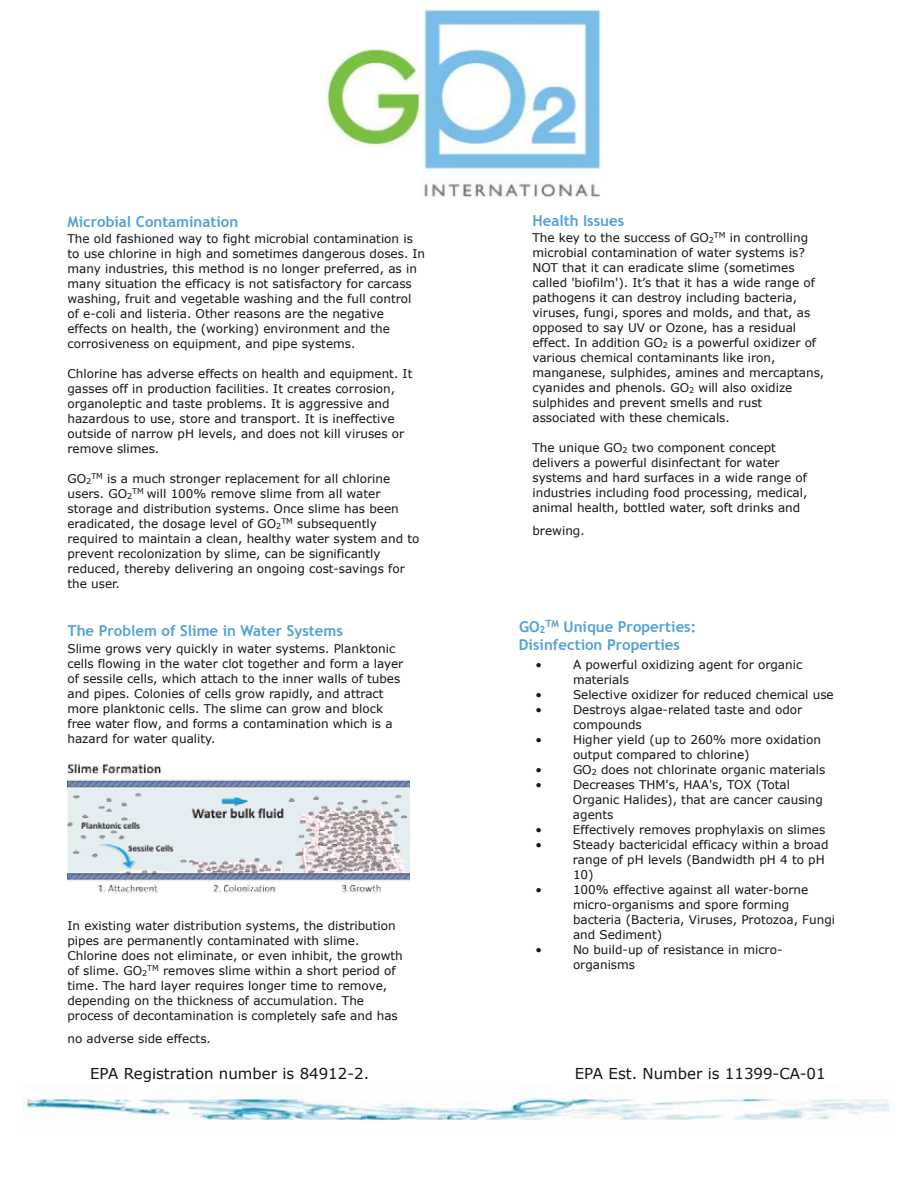
<style>
.page{position:relative;width:918px;height:1188px;background:#fff}
.page>*{position:absolute;margin:0;border:0;box-sizing:border-box;transform-origin:0 0}
.t1{font:700 15px/18px "Trebuchet MS";color:#51a0d7}
.t2{font:15px "Verdana";color:#131313}
.t3{font:12px/15px "Verdana";color:#131313}
.s1{font-size:7.95px}
.s2{font-size:10.05px}
</style>
<div class="page">
<img style="left:22px;top:1084px;width:868px;height:37px">
<img style="left:68px;top:763px;width:342px;height:130px">
<img style="left:323px;top:8px;width:278px;height:189px">
<p class="t1" style="left:68px;top:212px;width:172px">Microbial Contamination</p>
<p class="t3" style="left:68px;top:231px;width:359px">The old fashioned way to fight microbial contamination is to use chlorine in high and sometimes dangerous doses. In many industries, this method is no longer preferred, as in many situation the efficacy is not satisfactory for carcass washing, fruit and vegetable washing and the full control of e-coli and listeria. Other reasons are the negative effects on health, the (working) environment and the corrosiveness on equipment, and pipe systems.</p>
<p class="t3" style="left:68px;top:366px;width:346px">Chlorine has adverse effects on health and equipment. It gasses off in production facilities. It creates corrosion, organoleptic and taste problems. It is aggressive and hazardous to use, store and transport. It is ineffective outside of narrow pH levels, and does not kill viruses or remove slimes.</p>
<p class="t3" style="left:67px;top:471px;width:353px">GO<span class="s1">2</span><sup>TM</sup> is a much stronger replacement for all chlorine users. GO<span class="s1">2</span><sup>TM</sup> will 100% remove slime from all water storage and distribution systems. Once slime has been eradicated, the dosage level of GO<span class="s1">2</span><sup>TM</sup> subsequently required to maintain a clean, healthy water system and to prevent recolonization by slime, can be significantly reduced, thereby delivering an ongoing cost-savings for the user.</p>
<p class="t1" style="left:68px;top:622px;width:277px">The Problem of Slime in Water Systems</p>
<p class="t3" style="left:67px;top:641px;width:337px">Slime grows very quickly in water systems. Planktonic cells flowing in the water clot together and form a layer of sessile cells, which attach to the inner walls of tubes and pipes. Colonies of cells grow rapidly, and attract more planktonic cells. The slime can grow and block free water flow, and forms a contamination which is a hazard for water quality.</p>
<p class="t3" style="left:68px;top:918px;width:337px">In existing water distribution systems, the distribution pipes are permanently contaminated with slime.<br>Chlorine does not eliminate, or even inhibit, the growth of slime. GO<span class="s1">2</span><sup>TM</sup> removes slime within a short period of time. The hard layer requires longer time to remove, depending on the thickness of accumulation. The process of decontamination is completely safe and has</p>
<p class="t3" style="left:68px;top:1031px;width:145px">no adverse side effects.</p>
<p class="t1" style="left:532px;top:212px;width:93px">Health Issues</p>
<p class="t3" style="left:532px;top:231px;width:293px">The key to the success of GO<span class="s1">2</span><sup>TM</sup> in controlling microbial contamination of water systems is?<br>NOT that it can eradicate slime (sometimes called 'biofilm'). It’s that it has a wide range of pathogens it can destroy including bacteria, viruses, fungi, spores and molds, and that, as opposed to say UV or Ozone, has a residual effect. In addition GO<span class="s1">2</span> is a powerful oxidizer of various chemical contaminants like iron, manganese, sulphides, amines and mercaptans, cyanides and phenols. GO<span class="s1">2</span> will also oxidize sulphides and prevent smells and rust associated with these chemicals.</p>
<p class="t3" style="left:532px;top:441px;width:277px">The unique GO<span class="s1">2</span> two component concept delivers a powerful disinfectant for water systems and hard surfaces in a wide range of industries including food processing, medical, animal health, bottled water, soft drinks and</p>
<p class="t3" style="left:533px;top:523px;width:54px">brewing.</p>
<p class="t1" style="left:519px;top:617px;width:179px">GO<span class="s2">2</span><sup>TM</sup> Unique Properties:<br>Disinfection Properties</p>
<p class="t3" style="left:536px;top:657px;width:8px">•</p>
<p class="t3" style="left:573px;top:657px;width:231px">A powerful oxidizing agent for organic materials</p>
<p class="t3" style="left:536px;top:687px;width:8px">•</p>
<p class="t3" style="left:573px;top:687px;width:262px">Selective oxidizer for reduced chemical use</p>
<p class="t3" style="left:536px;top:702px;width:8px">•</p>
<p class="t3" style="left:573px;top:702px;width:231px">Destroys algae-related taste and odor compounds</p>
<p class="t3" style="left:536px;top:732px;width:8px">•</p>
<p class="t3" style="left:573px;top:732px;width:249px">Higher yield (up to 260% more oxidation output compared to chlorine)</p>
<p class="t3" style="left:536px;top:762px;width:8px">•</p>
<p class="t3" style="left:573px;top:762px;width:254px">GO<span class="s1">2</span> does not chlorinate organic materials</p>
<p class="t3" style="left:536px;top:777px;width:8px">•</p>
<p class="t3" style="left:573px;top:777px;width:252px">Decreases THM's, HAA's, TOX (Total<br>Organic Halides), that are cancer causing agents</p>
<p class="t3" style="left:535px;top:822px;width:8px">•</p>
<p class="t3" style="left:573px;top:822px;width:254px">Effectively removes prophylaxis on slimes</p>
<p class="t3" style="left:535px;top:837px;width:8px">•</p>
<p class="t3" style="left:573px;top:837px;width:257px">Steady bactericidal efficacy within a broad range of pH levels (Bandwidth pH 4 to pH<br>10)</p>
<p class="t3" style="left:536px;top:882px;width:8px">•</p>
<p class="t3" style="left:573px;top:882px;width:264px">100% effective against all water-borne micro-organisms and spore forming bacteria (Bacteria, Viruses, Protozoa, Fungi and Sediment)</p>
<p class="t3" style="left:536px;top:942px;width:8px">•</p>
<p class="t3" style="left:573px;top:942px;width:211px">No build-up of resistance in micro&shy;organisms</p>
<p class="t2" style="left:90px;top:1064px;width:281px">EPA Registration number is 84912-2.</p>
<p class="t2" style="left:575px;top:1064px;width:252px">EPA Est. Number is 11399-CA-01</p>
</div>
